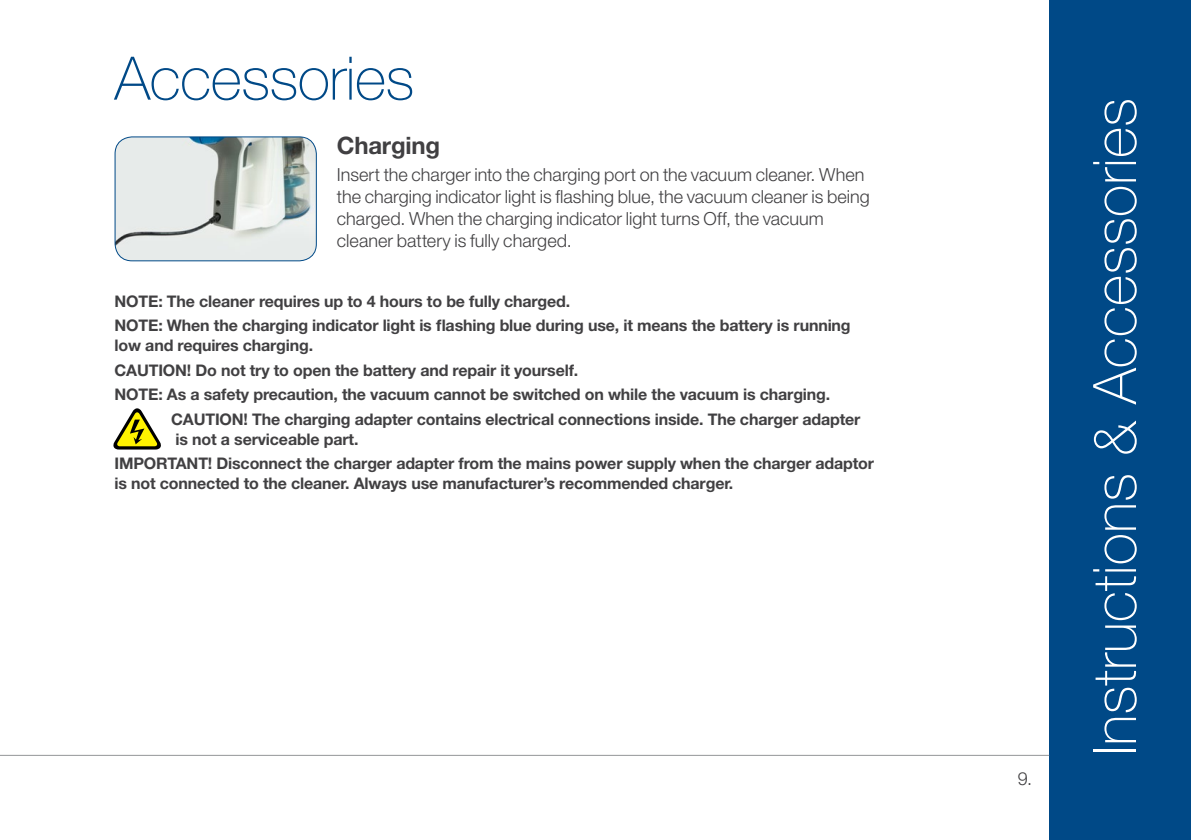
<style>
.page{position:relative;width:1191px;height:840px;background:#fff}
.page>*{position:absolute;margin:0;border:0;box-sizing:border-box;transform-origin:0 0}
.t1{font:100 60px "Helvetica Neue LT Std";color:#fff}
.t2{font:100 60px "Helvetica Neue LT Std";letter-spacing:-.01em;color:#004987}
.t3{font:700 24px "Helvetica Neue LT Std";letter-spacing:-.01em;color:#414042}
.t4{font:300 18px/22px "Helvetica Neue LT Std";color:#414042}
.t5{font:700 16px/24.8px "Helvetica Neue LT Std";letter-spacing:-.01em;color:#414042}
</style>
<div class="page">
<div style="left:1049px;top:0;width:142px;height:839px;background:#004987"></div>
<hr style="left:0;top:754px;width:1049px;height:1px;background:#939598">
<img style="left:115px;top:138px;width:201px;height:123px">
<div style="left:115px;top:136px;width:202px;height:125px;border:1px solid #004987;border-radius:17px"></div>
<svg style="left:113px;top:408px;width:48px;height:41px"></svg>
<h1 class="t2" style="left:115px;top:44px;width:301px">Accessories</h1>
<h2 class="t3" style="left:337px;top:130px;width:105px">Charging</h2>
<p class="t4" style="left:337px;top:163px;width:534px">Insert the charger into the charging port on the vacuum cleaner. When the charging indicator light is flashing blue, the vacuum cleaner is being charged. When the charging indicator light turns Off, the vacuum cleaner battery is fully charged.</p>
<p class="t5" style="left:115px;top:288px;width:737px">NOTE: The cleaner requires up to 4 hours to be fully charged.<br>NOTE: When the charging indicator light is flashing blue during use, it means the battery is running</p>
<p class="t5" style="left:115px;top:332px;width:200px">low and requires charging.</p>
<p class="t5" style="left:115px;top:357px;width:465px">CAUTION! Do not try to open the battery and repair it yourself.</p>
<p class="t5" style="left:115px;top:382px;width:717px">NOTE: As a safety precaution, the vacuum cannot be switched on while the vacuum is charging.</p>
<p class="t5" style="left:171px;top:406px;width:690px">CAUTION! The charging adapter contains electrical connections inside. The charger adapter</p>
<p class="t5" style="left:115px;top:426px;width:761px;text-indent:61px">is not a serviceable part.<br>IMPORTANT! Disconnect the charger adapter from the mains power supply when the charger adaptor</p>
<p class="t5" style="left:115px;top:470px;width:620px">is not connected to the cleaner. Always use manufacturer’s recommended charger.</p>
<p class="t4" style="left:1017px;top:766px;width:16px">9.</p>
<h1 class="t1" style="left:1080px;top:755px;width:659px;rotate:-90deg">Instructions &amp; Accessories</h1>
</div>
